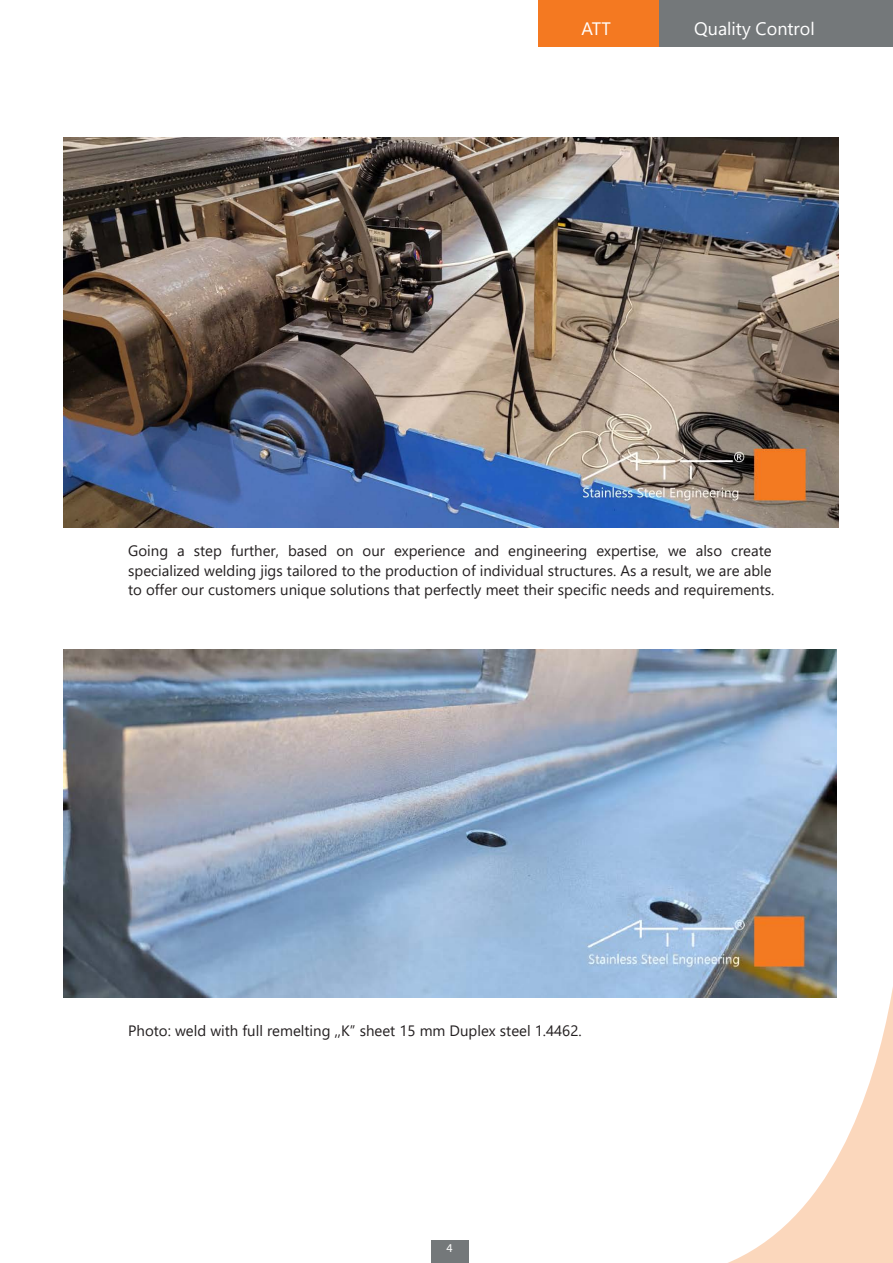
<style>
.page{position:relative;width:893px;height:1263px;background:#fff}
.page>*{position:absolute;margin:0;border:0;box-sizing:border-box;transform-origin:0 0}
.t1{font:18px "Segoe UI";color:#fff}
.t2{font:15px/19.5px "Segoe UI";color:#231f20}
.t3{font:12px "Myriad Pro";color:#fff}
</style>
<div class="page">
<div style="left:658px;top:0;width:235px;height:46px;background:#74787a"></div>
<div style="left:538px;top:38px;width:120px;height:8px;background:#f47921"></div>
<div style="left:538px;top:0;width:120px;height:39px;background:#f47921"></div>
<div style="left:431px;top:1240px;width:37px;height:23px;background:#74787a"></div>
<svg style="left:619px;top:854px;width:274px;height:409px"></svg>
<img style="left:63px;top:137px;width:775px;height:390px">
<img style="left:63px;top:649px;width:773px;height:348px">
<p class="t1" style="left:581px;top:12px;width:31px">ATT</p>
<p class="t1" style="left:694px;top:12px;width:122px">Quality Control</p>
<p class="t2" style="left:128px;top:540px;width:648px">Going a step further, based on our experience and engineering expertise, we also create specialized welding jigs tailored to the production of individual structures. As a result, we are able to offer our customers unique solutions that perfectly meet their specific needs and requirements.</p>
<p class="t2" style="left:128px;top:1020px;width:455px">Photo: weld with full remelting ,,K” sheet 15 mm Duplex steel 1.4462.</p>
<p class="t3" style="left:446px;top:1241px;width:8px">4</p>
</div>
